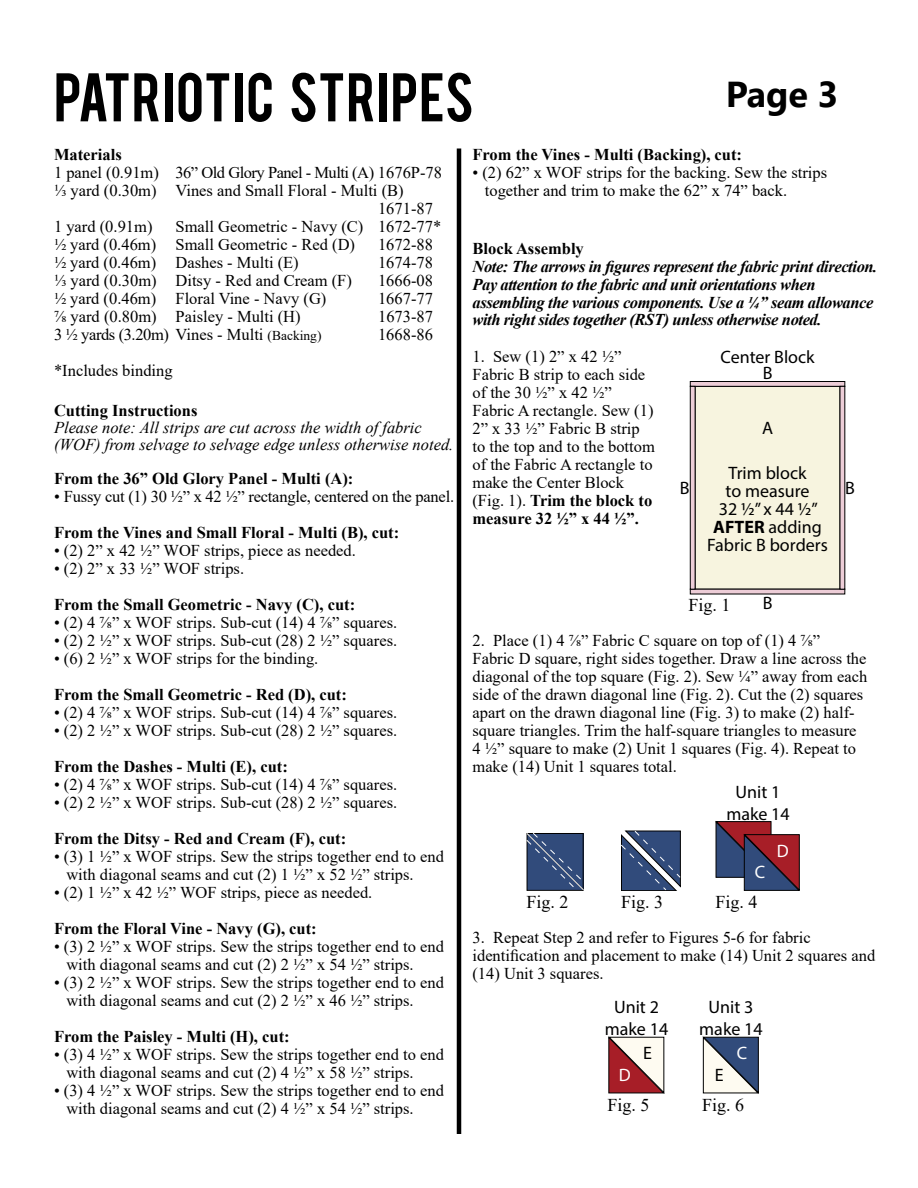
<style>
.page{position:relative;width:918px;height:1188px;background:#fff}
.page>*{position:absolute;margin:0;border:0;box-sizing:border-box;transform-origin:0 0}
.t1{font:54px "Bebas";letter-spacing:.015em;color:#000}
.t2{font:700 36px "Segoe UI";color:#000}
.t3{font:18px/18px "Myriad Pro";color:#000;text-align:center}
.t4{font:18px "Times New Roman";color:#000}
.t5{font:18px "Myriad Pro";color:#fff}
.t6{font:16.5px/18px "Times New Roman";color:#000}
.t7{font:700 16.5px "Times New Roman";color:#000}
.t8{font:italic 700 16.5px/17.7px "Times New Roman";letter-spacing:-.025em;color:#000}
.t9{font:italic 16.5px/17px "Times New Roman";color:#000}
.t10{font:16.5px "Times New Roman";letter-spacing:-.03em;color:#000}
.s1{font-size:13.5px}
.s2{font-weight:700}
</style>
<div class="page">
<hr style="left:457px;top:148px;width:4px;height:986px;background:#000">
<div style="left:695px;top:386px;width:145px;height:204px;background:#f7f4df;border:1px solid #000"></div>
<svg style="left:690px;top:381px;width:155px;height:6px"></svg>
<svg style="left:690px;top:589px;width:155px;height:5px"></svg>
<svg style="left:690px;top:386px;width:5px;height:204px"></svg>
<svg style="left:840px;top:386px;width:5px;height:204px"></svg>
<svg style="left:526px;top:833px;width:58px;height:58px;background:#384f79"></svg>
<svg style="left:621px;top:831px;width:60px;height:60px;background:#485c81"></svg>
<svg style="left:716px;top:821px;width:84px;height:70px;background:#714b62"></svg>
<svg style="left:608px;top:1036px;width:57px;height:58px"></svg>
<svg style="left:702px;top:1036px;width:57px;height:58px"></svg>
<h1 class="t1" style="left:54px;top:58px;width:421px">PATRIOTIC STRIPES</h1>
<h2 class="t2" style="left:726px;top:60px;width:114px">Page 3</h2>
<p class="t7" style="left:54px;top:143px;width:69px">Materials</p>
<p class="t10" style="left:54px;top:161px;width:390px">1 panel (0.91m) 36” Old Glory Panel - Multi (A) 1676P-78</p>
<p class="t6" style="left:54px;top:181px;width:351px">⅓ yard (0.30m) Vines and Small Floral - Multi (B)</p>
<p class="t6" style="left:378px;top:199px;width:56px">1671-87</p>
<p class="t6" style="left:54px;top:217px;width:100px">1 yard (0.91m)</p>
<p class="t6" style="left:54px;top:217px;width:389px;text-indent:121px">Small Geometric - Navy (C) 1672-77* ½ yard (0.46m) Small Geometric - Red (D)</p>
<p class="t6" style="left:378px;top:235px;width:56px">1672-88</p>
<p class="t6" style="left:54px;top:253px;width:246px">½ yard (0.46m) Dashes - Multi (E)</p>
<p class="t6" style="left:378px;top:253px;width:56px">1674-78</p>
<p class="t6" style="left:54px;top:271px;width:299px">⅓ yard (0.30m) Ditsy - Red and Cream (F)</p>
<p class="t6" style="left:378px;top:271px;width:56px">1666-08</p>
<p class="t6" style="left:54px;top:289px;width:274px">½ yard (0.46m) Floral Vine - Navy (G)</p>
<p class="t6" style="left:378px;top:289px;width:56px">1667-77</p>
<p class="t6" style="left:54px;top:307px;width:248px">⅞ yard (0.80m) Paisley - Multi (H)</p>
<p class="t6" style="left:378px;top:307px;width:56px">1673-87</p>
<p class="t6" style="left:54px;top:325px;width:269px">3 ½ yards (3.20m) Vines - Multi <span class="s1">(Backing)</span></p>
<p class="t6" style="left:378px;top:325px;width:56px">1668-86</p>
<p class="t6" style="left:54px;top:361px;width:120px">*Includes binding</p>
<p class="t7" style="left:54px;top:399px;width:145px">Cutting Instructions</p>
<p class="t9" style="left:54px;top:419px;width:401px">Please note: All strips are cut across the width of fabric (WOF) from selvage to selvage edge unless otherwise noted.</p>
<p class="t7" style="left:54px;top:466px;width:301px">From the 36” Old Glory Panel - Multi (A):</p>
<p class="t6" style="left:54px;top:487px;width:402px">• Fussy cut (1) 30 ½” x 42 ½” rectangle, centered on the panel.</p>
<p class="t7" style="left:54px;top:520px;width:347px">From the Vines and Small Floral - Multi (B), cut:</p>
<p class="t6" style="left:54px;top:541px;width:303px">• (2) 2” x 42 ½” WOF strips, piece as needed.</p>
<p class="t6" style="left:54px;top:559px;width:192px">• (2) 2” x 33 ½” WOF strips.</p>
<p class="t7" style="left:54px;top:592px;width:303px">From the Small Geometric - Navy (C), cut:</p>
<p class="t6" style="left:54px;top:613px;width:345px">• (2) 4 ⅞” x WOF strips. Sub-cut (14) 4 ⅞” squares.</p>
<p class="t6" style="left:54px;top:631px;width:345px">• (2) 2 ½” x WOF strips. Sub-cut (28) 2 ½” squares.</p>
<p class="t6" style="left:54px;top:649px;width:266px">• (6) 2 ½” x WOF strips for the binding.</p>
<p class="t7" style="left:54px;top:682px;width:294px">From the Small Geometric - Red (D), cut:</p>
<p class="t6" style="left:54px;top:703px;width:345px">• (2) 4 ⅞” x WOF strips. Sub-cut (14) 4 ⅞” squares.</p>
<p class="t6" style="left:54px;top:721px;width:345px">• (2) 2 ½” x WOF strips. Sub-cut (28) 2 ½” squares.</p>
<p class="t7" style="left:54px;top:754px;width:235px">From the Dashes - Multi (E), cut:</p>
<p class="t6" style="left:54px;top:775px;width:345px">• (2) 4 ⅞” x WOF strips. Sub-cut (14) 4 ⅞” squares.</p>
<p class="t6" style="left:54px;top:793px;width:345px">• (2) 2 ½” x WOF strips. Sub-cut (28) 2 ½” squares.</p>
<p class="t7" style="left:54px;top:826px;width:294px">From the Ditsy - Red and Cream (F), cut:</p>
<p class="t6" style="left:66px;top:847px;width:379px;text-indent:-12px">• (3) 1 ½” x WOF strips. Sew the strips together end to end with diagonal seams and cut (2) 1 ½” x 52 ½” strips.</p>
<p class="t6" style="left:54px;top:883px;width:320px">• (2) 1 ½” x 42 ½” WOF strips, piece as needed.</p>
<p class="t7" style="left:54px;top:916px;width:264px">From the Floral Vine - Navy (G), cut:</p>
<p class="t6" style="left:66px;top:937px;width:379px;text-indent:-12px">• (3) 2 ½” x WOF strips. Sew the strips together end to end with diagonal seams and cut (2) 2 ½” x 54 ½” strips.</p>
<p class="t6" style="left:66px;top:973px;width:379px;text-indent:-12px">• (3) 2 ½” x WOF strips. Sew the strips together end to end with diagonal seams and cut (2) 2 ½” x 46 ½” strips.</p>
<p class="t7" style="left:54px;top:1024px;width:237px">From the Paisley - Multi (H), cut:</p>
<p class="t6" style="left:66px;top:1045px;width:379px;text-indent:-12px">• (3) 4 ½” x WOF strips. Sew the strips together end to end with diagonal seams and cut (2) 4 ½” x 58 ½” strips.</p>
<p class="t6" style="left:66px;top:1081px;width:379px;text-indent:-12px">• (3) 4 ½” x WOF strips. Sew the strips together end to end with diagonal seams and cut (2) 4 ½” x 54 ½” strips.</p>
<p class="t7" style="left:473px;top:142px;width:271px">From the Vines - Multi (Backing), cut:</p>
<p class="t6" style="left:485px;top:163px;width:344px;text-indent:-12px">• (2) 62” x WOF strips for the backing. Sew the strips together and trim to make the 62” x 74” back.</p>
<p class="t7" style="left:473px;top:237px;width:113px">Block Assembly</p>
<p class="t8" style="left:473px;top:257px;width:406px">Note: The arrows in figures represent the fabric print direction.<br>Pay attention to the fabric and unit orientations when assembling the various components. Use a ¼” seam allowance with right sides together (RST) unless otherwise noted.</p>
<p class="t6" style="left:472px;top:347px;width:184px">1. Sew (1) 2” x 42 ½”<br>Fabric B strip to each side of the 30 ½” x 42 ½”<br>Fabric A rectangle. Sew (1)<br>2” x 33 ½” Fabric B strip to the top and to the bottom of the Fabric A rectangle to make the Center Block (Fig. 1). <span class="s2">Trim the block to measure 32 ½” x 44 ½”.</span></p>
<p class="t3" style="left:720px;top:348px;width:96px">Center Block</p>
<p class="t3" style="left:763px;top:364px;width:11px">B</p>
<p class="t3" style="left:762px;top:419px;width:13px">A</p>
<p class="t3" style="left:707px;top:463px;width:122px">Trim block<br>to measure<br>32 ½” x 44 ½”<br><span class="s2">AFTER</span> adding<br>Fabric B borders</p>
<p class="t3" style="left:680px;top:478px;width:11px">B</p>
<p class="t3" style="left:845px;top:478px;width:11px">B</p>
<p class="t4" style="left:689px;top:592px;width:44px">Fig. 1</p>
<p class="t3" style="left:763px;top:594px;width:11px">B</p>
<p class="t6" style="left:472px;top:631px;width:396px">2. Place (1) 4 ⅞” Fabric C square on top of (1) 4 ⅞”<br>Fabric D square, right sides together. Draw a line across the diagonal of the top square (Fig. 2). Sew ¼” away from each side of the drawn diagonal line (Fig. 2). Cut the (2) squares apart on the drawn diagonal line (Fig. 3) to make (2) half&shy;square triangles. Trim the half-square triangles to measure 4 ½” square to make (2) Unit 1 squares (Fig. 4). Repeat to make (14) Unit 1 squares total.</p>
<p class="t3" style="left:726px;top:781px;width:65px;line-height:21.6px">Unit 1 make 14</p>
<p class="t5" style="left:755px;top:861px;width:12px">C</p>
<p class="t4" style="left:527px;top:889px;width:44px">Fig. 2</p>
<p class="t4" style="left:621px;top:889px;width:44px">Fig. 3</p>
<p class="t4" style="left:716px;top:889px;width:44px">Fig. 4</p>
<p class="t5" style="left:777px;top:839px;width:13px">D</p>
<p class="t6" style="left:472px;top:928px;width:404px">3. Repeat Step 2 and refer to Figures 5-6 for fabric identification and placement to make (14) Unit 2 squares and (14) Unit 3 squares.</p>
<p class="t3" style="left:605px;top:996px;width:65px;line-height:21.6px">Unit 2 make 14</p>
<p class="t5" style="left:619px;top:1064px;width:13px">D</p>
<p class="t3" style="left:643px;top:1044px;width:10px">E</p>
<p class="t3" style="left:699px;top:996px;width:65px;line-height:21.6px">Unit 3 make 14</p>
<p class="t3" style="left:715px;top:1066px;width:10px">E</p>
<p class="t5" style="left:737px;top:1042px;width:12px">C</p>
<p class="t4" style="left:608px;top:1092px;width:44px">Fig. 5</p>
<p class="t4" style="left:702px;top:1092px;width:44px">Fig. 6</p>
</div>
